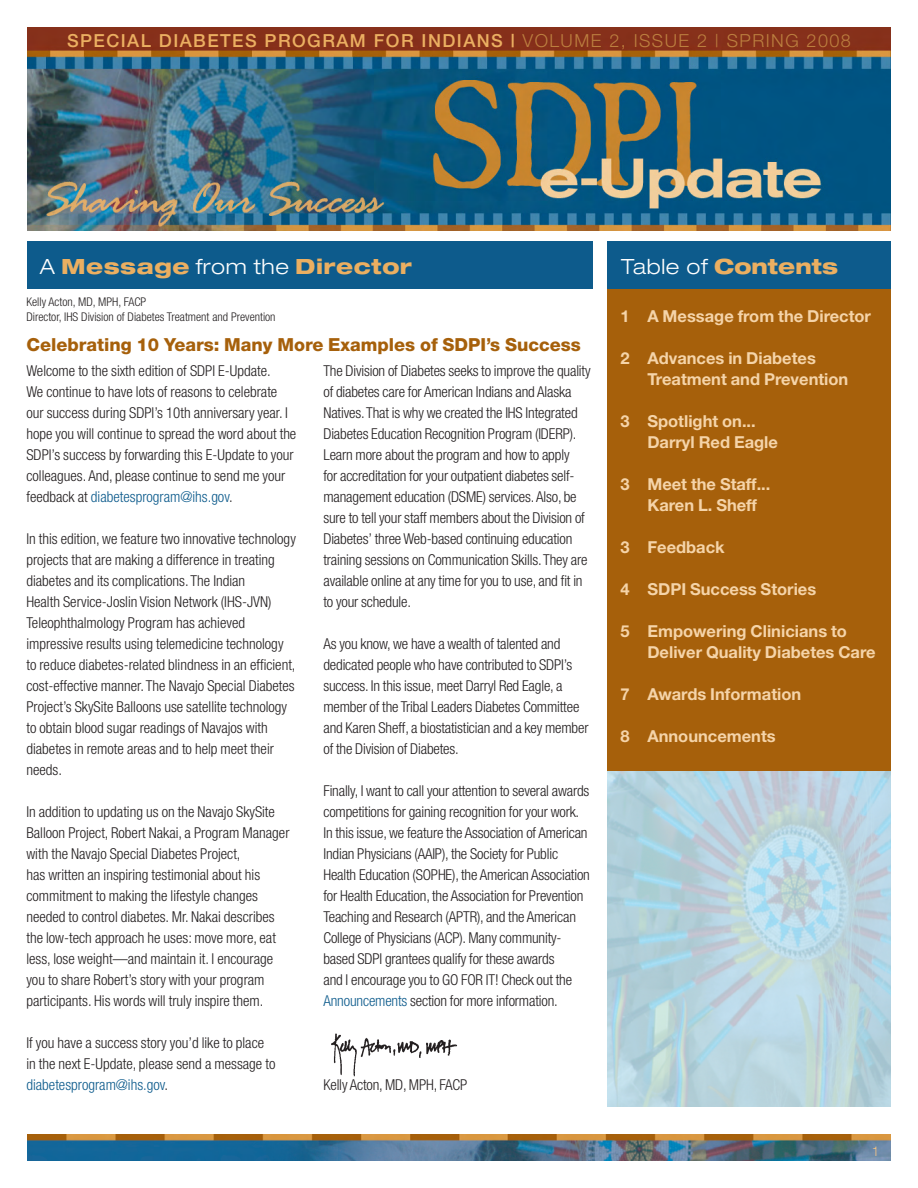
<style>
.page{position:relative;width:918px;height:1188px;background:#fff}
.page>*{position:absolute;margin:0;border:0;box-sizing:border-box;transform-origin:0 0}
.t1{font:800 expanded 21px "Helvetica Neue";letter-spacing:.025em;color:#ebaf61}
.t2{font:800 expanded 21px "Helvetica Neue";color:#ebaf61}
.t3{font:500 18px "Helvetica Neue";letter-spacing:.08em;color:#ebaf61}
.Body_Text{font:800 18px "Helvetica Neue";color:#a6600b}
.Body_Text-2{font:700 16.5px/21px "Helvetica Neue";color:#f5d4a9}
.Body_Text-3{font:300 condensed 15px/21px "Helvetica Neue";color:#231f20}
.t4{font:300 condensed 12px "Helvetica Neue";color:#231f20}
.s1{font-weight:300;color:#bc7f3f}
.s2{font-weight:300;color:#fff}
.s3{color:#0d5b8c}
</style>
<div class="page">
<img style="left:27px;top:1134px;width:864px;height:27px">
<img style="left:27px;top:27px;width:864px;height:203px">
<div style="left:27px;top:242px;width:566px;height:47px;background:#0d5b8c"></div>
<div style="left:608px;top:289px;width:283px;height:484px;background:#a6600b"></div>
<div style="left:608px;top:242px;width:283px;height:47px;background:#0d5b8c"></div>
<img style="left:331px;top:1033px;width:127px;height:44px">
<img style="left:608px;top:772px;width:283px;height:335px">
<svg style="left:873px;top:1147px;width:4px;height:9px"></svg>
<p class="t3" style="left:67px;top:30px;width:785px">SPECIAL DIABETES PROGRAM FOR INDIANS | <span class="s1">VOLUME 2, ISSUE 2 | SPRING 2008</span></p>
<p class="t1" style="left:40px;top:253px;width:374px"><span class="s2">A</span> Message <span class="s2">from the</span> Director</p>
<p class="t2" style="left:621px;top:253px;width:219px"><span class="s2">Table of</span> Contents</p>
<p class="t4" style="left:26px;top:295px;width:121px">Kelly Acton, MD, MPH, FACP</p>
<p class="t4" style="left:26px;top:310px;width:251px">Director, IHS Division of Diabetes Treatment and Prevention</p>
<p class="Body_Text" style="left:26px;top:334px;width:556px">Celebrating 10 Years: Many More Examples of SDPI’s Success</p>
<p class="Body_Text-2" style="left:620px;top:305px;width:252px">1 A Message from the Director</p>
<p class="Body_Text-2" style="left:647px;top:347px;width:202px;text-indent:-27px">2 Advances in Diabetes<br>Treatment and Prevention</p>
<p class="Body_Text-2" style="left:647px;top:410px;width:132px;text-indent:-27px">3 Spotlight on...<br>Darryl Red Eagle</p>
<p class="Body_Text-2" style="left:647px;top:473px;width:125px;text-indent:-27px">3 Meet the Staff...<br>Karen L. Sheff</p>
<p class="Body_Text-2" style="left:620px;top:536px;width:106px">3 Feedback</p>
<p class="Body_Text-2" style="left:620px;top:578px;width:197px">4 SDPI Success Stories</p>
<p class="Body_Text-2" style="left:647px;top:620px;width:230px;text-indent:-27px">5 Empowering Clinicians to<br>Deliver Quality Diabetes Care</p>
<p class="Body_Text-2" style="left:620px;top:683px;width:182px">7 Awards Information</p>
<p class="Body_Text-2" style="left:620px;top:725px;width:157px">8 Announcements</p>
<p class="Body_Text-3" style="left:26px;top:361px;width:271px">Welcome to the sixth edition of SDPI E-Update.<br>We continue to have lots of reasons to celebrate our success during SDPI’s 10th anniversary year. I hope you will continue to spread the word about the SDPI’s success by forwarding this E-Update to your colleagues. And, please continue to send me your feedback at <span class="s3">diabetesprogram@ihs.gov</span>.</p>
<p class="Body_Text-3" style="left:26px;top:529px;width:271px">In this edition, we feature two innovative technology projects that are making a difference in treating diabetes and its complications. The Indian<br>Health Service-Joslin Vision Network (IHS-JVN)<br>Teleophthalmology Program has achieved impressive results using telemedicine technology to reduce diabetes-related blindness in an efficient, cost-effective manner. The Navajo Special Diabetes Project’s SkySite Balloons use satellite technology to obtain blood sugar readings of Navajos with diabetes in remote areas and to help meet their needs.</p>
<p class="Body_Text-3" style="left:26px;top:802px;width:265px">In addition to updating us on the Navajo SkySite Balloon Project, Robert Nakai, a Program Manager with the Navajo Special Diabetes Project,<br>has written an inspiring testimonial about his commitment to making the lifestyle changes needed to control diabetes. Mr. Nakai describes the low-tech approach he uses: move more, eat less, lose weight—and maintain it. I encourage you to share Robert’s story with your program participants. His words will truly inspire them.</p>
<p class="Body_Text-3" style="left:26px;top:1033px;width:250px">If you have a success story you’d like to place in the next E-Update, please send a message to <span class="s3">diabetesprogram@ihs.gov</span>.</p>
<p class="Body_Text-3" style="left:323px;top:361px;width:269px">The Division of Diabetes seeks to improve the quality of diabetes care for American Indians and Alaska Natives. That is why we created the IHS Integrated Diabetes Education Recognition Program (IDERP).<br>Learn more about the program and how to apply<br>for accreditation for your outpatient diabetes self&shy;management education (DSME) services. Also, be sure to tell your staff members about the Division of Diabetes’ three Web-based continuing education training sessions on Communication Skills. They are available online at any time for you to use, and fit in to your schedule.</p>
<p class="Body_Text-3" style="left:323px;top:634px;width:267px">As you know, we have a wealth of talented and dedicated people who have contributed to SDPI’s success. In this issue, meet Darryl Red Eagle, a member of the Tribal Leaders Diabetes Committee and Karen Sheff, a biostatistician and a key member of the Division of Diabetes.</p>
<p class="Body_Text-3" style="left:323px;top:781px;width:268px">Finally, I want to call your attention to several awards competitions for gaining recognition for your work.<br>In this issue, we feature the Association of American Indian Physicians (AAIP), the Society for Public Health Education (SOPHE), the American Association for Health Education, the Association for Prevention Teaching and Research (APTR), and the American College of Physicians (ACP). Many community&shy;based SDPI grantees qualify for these awards<br>and I encourage you to GO FOR IT! Check out the <span class="s3">Announcements</span> section for more information.</p>
<p class="Body_Text-3" style="left:323px;top:1075px;width:145px">Kelly Acton, MD, MPH, FACP</p>
</div>
